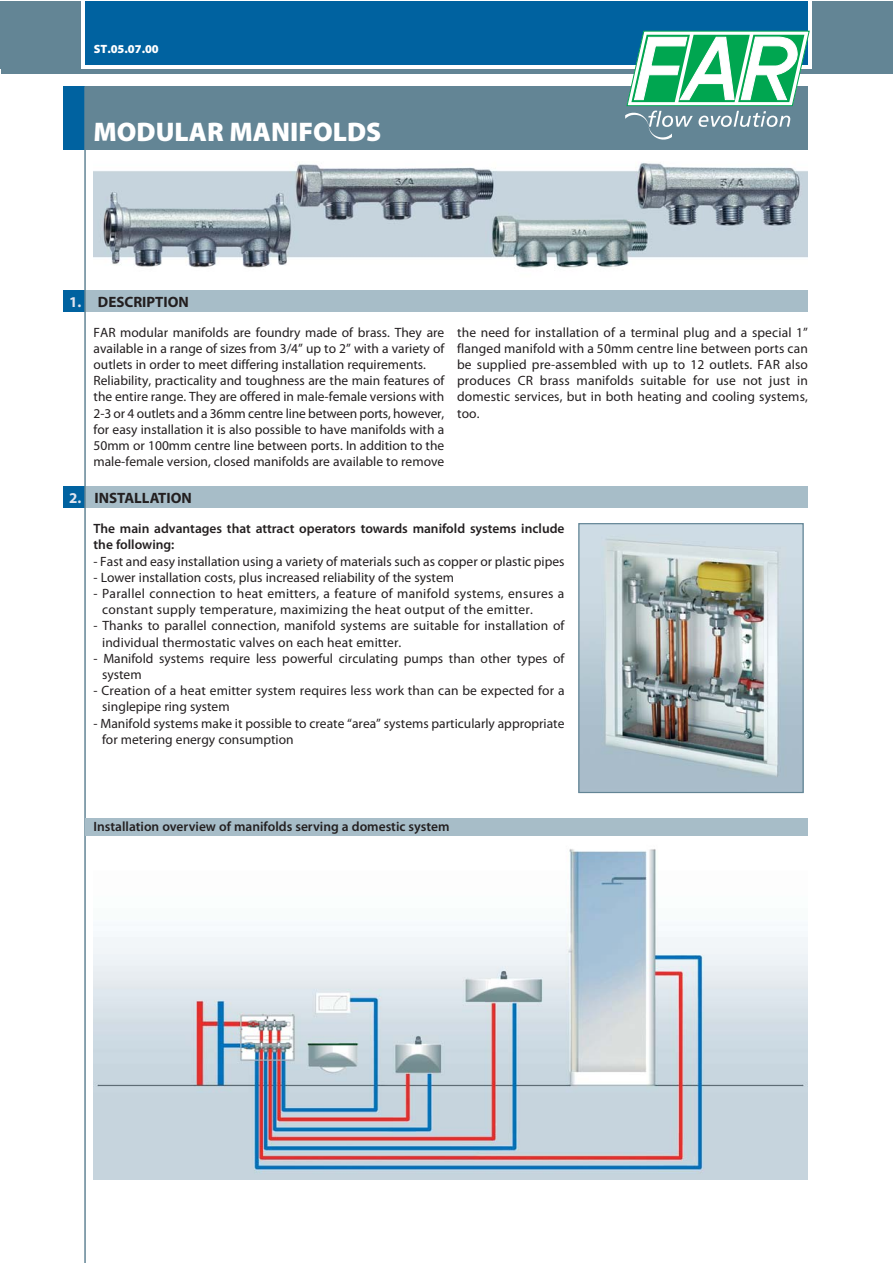
<style>
.page{position:relative;width:893px;height:1263px;background:#fff}
.page>*{position:absolute;margin:0;border:0;box-sizing:border-box;transform-origin:0 0}
.t1{font:900 27px "Myriad Pro";color:#fff}
.t2{font:700 15px "Myriad Pro";color:#231f20}
.t3{font:13.5px/16.2px "Myriad Pro";color:#231f20}
.t4{font:600 13.5px/16.2px "Myriad Pro";color:#231f20}
.t5{font:13.5px/16.2px "Myriad Pro";letter-spacing:.02em;color:#231f20}
.t6{font:900 12px "Myriad Pro";color:#fff}
.s1{color:#e1e5f0}
</style>
<div class="page">
<img style="left:94px;top:162px;width:714px;height:106px">
<div style="left:1px;top:1px;width:80px;height:68px;background:#638595"></div>
<div style="left:85px;top:1px;width:723px;height:64px;background:#0062a0"></div>
<div style="left:1px;top:69px;width:892px;height:5px;background:#638595"></div>
<div style="left:85px;top:290px;width:723px;height:22px;background:#a7bdc8"></div>
<div style="left:85px;top:86px;width:723px;height:64px;background:#638595"></div>
<div style="left:64px;top:290px;width:21px;height:22px;background:#0062a0"></div>
<div style="left:64px;top:86px;width:21px;height:64px;background:#0062a0"></div>
<div style="left:812px;top:1px;width:81px;height:68px;background:#638595"></div>
<svg style="left:625px;top:31px;width:185px;height:109px"></svg>
<div style="left:85px;top:486px;width:723px;height:21px;background:#a7bdc8"></div>
<div style="left:64px;top:486px;width:21px;height:21px;background:#0062a0"></div>
<img style="left:580px;top:525px;width:222px;height:266px">
<div style="left:578px;top:523px;width:226px;height:270px;border:1px solid #638595"></div>
<hr style="left:84px;top:86px;width:2px;height:1176px;background:#638595">
<div style="left:85px;top:818px;width:723px;height:17px;background:#a7bdc8"></div>
<img style="left:94px;top:849px;width:714px;height:330px">
<p class="t6" style="left:94px;top:45px;width:67px">ST.05.07.00</p>
<h1 class="t1" style="left:94px;top:122px;width:289px">MODULAR MANIFOLDS</h1>
<p class="t2" style="left:69px;top:297px;width:121px"><span class="s1">1.</span> DESCRIPTION</p>
<p class="t3" style="left:94px;top:325px;width:352px">FAR modular manifolds are foundry made of brass. They are available in a range of sizes from 3/4” up to 2” with a variety of outlets in order to meet differing installation requirements.<br>Reliability, practicality and toughness are the main features of the entire range. They are offered in male-female versions with 2-3 or 4 outlets and a 36mm centre line between ports, however, for easy installation it is also possible to have manifolds with a 50mm or 100mm centre line between ports. In addition to the male-female version, closed manifolds are available to remove</p>
<p class="t3" style="left:457px;top:325px;width:352px;text-align:justify">the need for installation of a terminal plug and a special 1” flanged manifold with a 50mm centre line between ports can be supplied pre-assembled with up to 12 outlets. FAR also produces CR brass manifolds suitable for use not just in domestic services, but in both heating and cooling systems, too.</p>
<p class="t2" style="left:69px;top:492px;width:124px"><span class="s1">2.</span> INSTALLATION</p>
<p class="t4" style="left:94px;top:522px;width:472px">The main advantages that attract operators towards manifold systems include the following:</p>
<p class="t3" style="left:94px;top:554px;width:472px">- Fast and easy installation using a variety of materials such as copper or plastic pipes</p>
<p class="t3" style="left:94px;top:570px;width:362px">- Lower installation costs, plus increased reliability of the system</p>
<p class="t5" style="left:102px;top:586px;width:464px;text-indent:-9px">- Parallel connection to heat emitters, a feature of manifold systems, ensures a constant supply temperature, maximizing the heat output of the emitter.</p>
<p class="t3" style="left:102px;top:619px;width:464px;text-indent:-9px">- Thanks to parallel connection, manifold systems are suitable for installation of individual thermostatic valves on each heat emitter.</p>
<p class="t3" style="left:102px;top:651px;width:464px;text-indent:-9px">- Manifold systems require less powerful circulating pumps than other types of system</p>
<p class="t3" style="left:102px;top:684px;width:464px;text-indent:-9px">- Creation of a heat emitter system requires less work than can be expected for a singlepipe ring system</p>
<p class="t3" style="left:102px;top:716px;width:464px;text-indent:-9px">- Manifold systems make it possible to create “area” systems particularly appropriate for metering energy consumption</p>
<p class="t4" style="left:94px;top:820px;width:357px">Installation overview of manifolds serving a domestic system</p>
</div>
